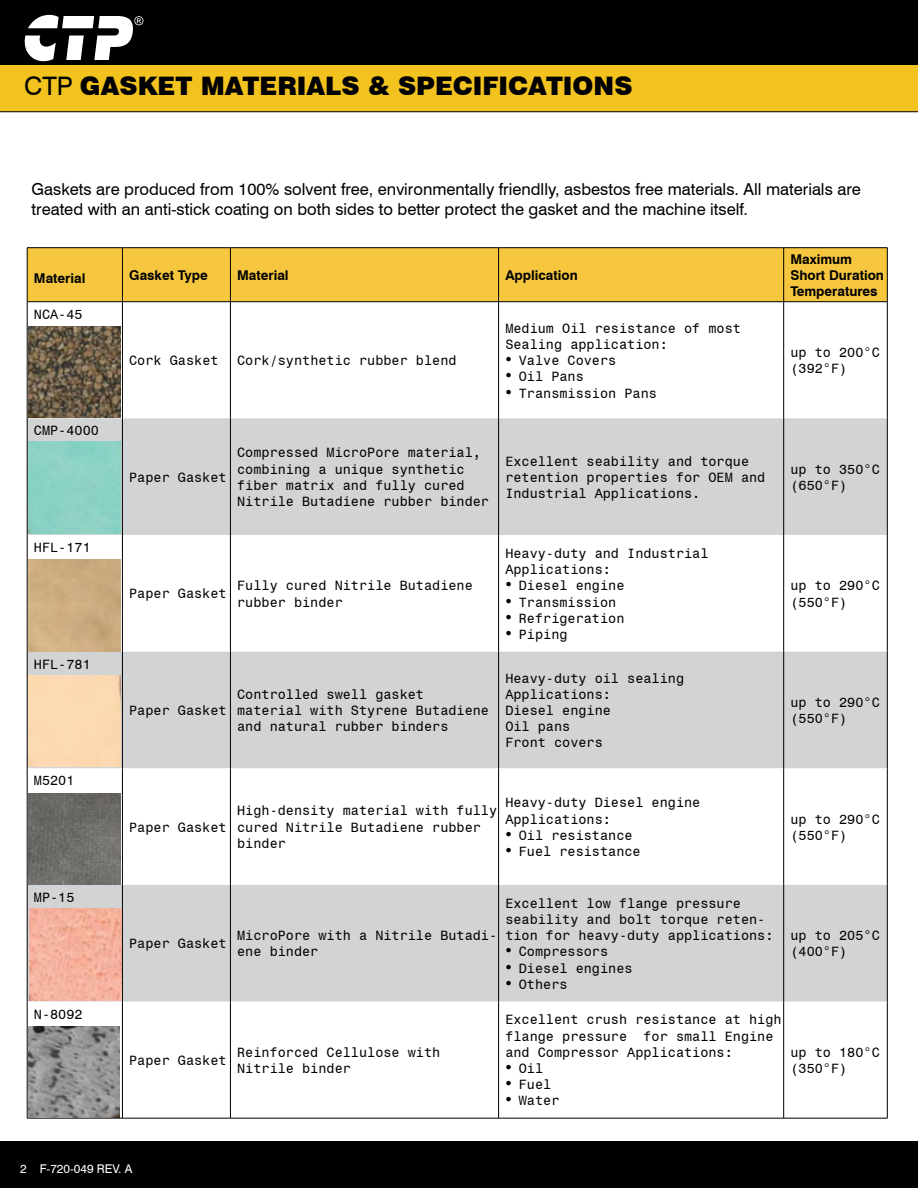
<style>
.page{position:relative;width:918px;height:1188px;background:#fff}
.page>*{position:absolute;margin:0;border:0;box-sizing:border-box;transform-origin:0 0}
.t1{font:900 25.5px "Swiss 721 BT";color:#000}
.t2{font:16.5px/19.8px "Swiss 721 BT";color:#000}
.t3{font:13.5px/16.2px "Monospace 821 BT";color:#000}
.t4{font:700 13.5px/16.2px "Swiss 721 BT";color:#000}
.t5{font:12px "Swiss 721 BT";color:#fff}
.s1{font-weight:400}
.s2{font-family:"Times New Roman";font-size:18px}
</style>
<div class="page">
<div style="left:0;top:1142px;width:918px;height:46px;background:#000"></div>
<div style="left:0;top:64px;width:918px;height:48px;background:#f2c21f"></div>
<div style="left:0;top:0;width:918px;height:64px;background:#000"></div>
<svg style="left:25px;top:15px;width:118px;height:46px"></svg>
<div style="left:28px;top:248px;width:859px;height:53px;background:#f5c63e"></div>
<svg style="left:28px;top:418px;width:859px;height:584px;fill:#d1d3d4"></svg>
<hr style="left:27px;top:302px;width:1px;height:116px;background:#000">
<hr style="left:122px;top:302px;width:1px;height:116px;background:#000">
<hr style="left:230px;top:302px;width:1px;height:116px;background:#000">
<hr style="left:498px;top:302px;width:1px;height:116px;background:#000">
<hr style="left:783px;top:302px;width:1px;height:116px;background:#000">
<hr style="left:887px;top:302px;width:1px;height:116px;background:#000">
<hr style="left:27px;top:418px;width:1px;height:117px;background:#000">
<hr style="left:122px;top:418px;width:1px;height:117px;background:#000">
<hr style="left:230px;top:418px;width:1px;height:117px;background:#000">
<hr style="left:498px;top:418px;width:1px;height:117px;background:#000">
<hr style="left:783px;top:418px;width:1px;height:117px;background:#000">
<hr style="left:887px;top:418px;width:1px;height:117px;background:#000">
<hr style="left:27px;top:535px;width:1px;height:117px;background:#000">
<hr style="left:122px;top:535px;width:1px;height:117px;background:#000">
<hr style="left:230px;top:535px;width:1px;height:117px;background:#000">
<hr style="left:498px;top:535px;width:1px;height:117px;background:#000">
<hr style="left:783px;top:535px;width:1px;height:117px;background:#000">
<hr style="left:887px;top:535px;width:1px;height:117px;background:#000">
<hr style="left:27px;top:652px;width:1px;height:116px;background:#000">
<hr style="left:122px;top:652px;width:1px;height:116px;background:#000">
<hr style="left:230px;top:652px;width:1px;height:116px;background:#000">
<hr style="left:498px;top:652px;width:1px;height:116px;background:#000">
<hr style="left:783px;top:652px;width:1px;height:116px;background:#000">
<hr style="left:887px;top:652px;width:1px;height:116px;background:#000">
<hr style="left:27px;top:768px;width:1px;height:117px;background:#000">
<hr style="left:122px;top:768px;width:1px;height:117px;background:#000">
<hr style="left:230px;top:768px;width:1px;height:117px;background:#000">
<hr style="left:498px;top:768px;width:1px;height:117px;background:#000">
<hr style="left:783px;top:768px;width:1px;height:117px;background:#000">
<hr style="left:887px;top:768px;width:1px;height:117px;background:#000">
<hr style="left:27px;top:885px;width:1px;height:117px;background:#000">
<hr style="left:122px;top:885px;width:1px;height:117px;background:#000">
<hr style="left:230px;top:885px;width:1px;height:117px;background:#000">
<hr style="left:498px;top:885px;width:1px;height:117px;background:#000">
<hr style="left:783px;top:885px;width:1px;height:117px;background:#000">
<hr style="left:887px;top:885px;width:1px;height:117px;background:#000">
<hr style="left:27px;top:1002px;width:1px;height:116px;background:#000">
<hr style="left:122px;top:1002px;width:1px;height:116px;background:#000">
<hr style="left:230px;top:1002px;width:1px;height:116px;background:#000">
<hr style="left:498px;top:1002px;width:1px;height:116px;background:#000">
<hr style="left:783px;top:1002px;width:1px;height:116px;background:#000">
<hr style="left:887px;top:1002px;width:1px;height:116px;background:#000">
<hr style="left:27px;top:247px;width:95px;height:1px;background:#000">
<hr style="left:27px;top:248px;width:1px;height:54px;background:#000">
<hr style="left:122px;top:247px;width:108px;height:1px;background:#000">
<hr style="left:122px;top:248px;width:1px;height:54px;background:#000">
<hr style="left:230px;top:247px;width:269px;height:1px;background:#000">
<hr style="left:230px;top:248px;width:1px;height:54px;background:#000">
<hr style="left:499px;top:247px;width:285px;height:1px;background:#000">
<hr style="left:498px;top:248px;width:1px;height:54px;background:#000">
<hr style="left:784px;top:247px;width:104px;height:1px;background:#000">
<hr style="left:783px;top:248px;width:1px;height:54px;background:#000">
<hr style="left:887px;top:248px;width:1px;height:54px;background:#000">
<hr style="left:27px;top:301px;width:95px;height:1px;background:#000">
<hr style="left:122px;top:301px;width:108px;height:1px;background:#000">
<hr style="left:230px;top:301px;width:269px;height:1px;background:#000">
<hr style="left:499px;top:301px;width:285px;height:1px;background:#000">
<hr style="left:784px;top:301px;width:104px;height:1px;background:#000">
<hr style="left:27px;top:1118px;width:95px;height:1px;background:#000">
<hr style="left:122px;top:1118px;width:108px;height:1px;background:#000">
<hr style="left:230px;top:1118px;width:269px;height:1px;background:#000">
<hr style="left:499px;top:1118px;width:285px;height:1px;background:#000">
<hr style="left:784px;top:1118px;width:104px;height:1px;background:#000">
<img style="left:28px;top:1026px;width:92px;height:92px">
<img style="left:28px;top:793px;width:92px;height:92px">
<img style="left:28px;top:326px;width:92px;height:92px">
<img style="left:28px;top:559px;width:92px;height:92px">
<div style="left:28px;top:442px;width:92px;height:92px;background:#8bd2c4"></div>
<div style="left:28px;top:675px;width:92px;height:92px;background:#fcd9b2"></div>
<img style="left:29px;top:909px;width:92px;height:91px">
<h1 class="t1" style="left:24px;top:71px;width:610px"><span class="s1">CTP</span> GASKET MATERIALS &amp; SPECIFICATIONS</h1>
<p class="t2" style="left:32px;top:179px;width:831px">Gaskets are produced from 100% solvent free, environmentally friendlly, asbestos free materials. All materials are treated with an anti-stick coating on both sides to better protect the gasket and the machine itself.</p>
<p class="t4" style="left:34px;top:270px;width:53px">Material</p>
<p class="t4" style="left:129px;top:267px;width:80px">Gasket Type</p>
<p class="t4" style="left:237px;top:267px;width:53px">Material</p>
<p class="t4" style="left:505px;top:267px;width:74px">Application</p>
<p class="t3" style="left:34px;top:306px;width:50px">NCA-45</p>
<p class="t3" style="left:34px;top:422px;width:67px">CMP-4000</p>
<p class="t3" style="left:129px;top:352px;width:91px">Cork Gasket</p>
<p class="t3" style="left:237px;top:352px;width:221px">Cork/synthetic rubber blend</p>
<p class="t3" style="left:505px;top:320px;width:237px">Medium Oil resistance of most<br>Sealing application:</p>
<p class="t3" style="left:505px;top:352px;width:113px"><span class="s2">•</span> Valve Covers</p>
<p class="t3" style="left:505px;top:368px;width:80px"><span class="s2">•</span> Oil Pans</p>
<p class="t3" style="left:505px;top:385px;width:153px"><span class="s2">•</span> Transmission Pans</p>
<p class="t4" style="left:790px;top:251px;width:95px">Maximum<br>Short Duration<br>Temperatures</p>
<p class="t3" style="left:790px;top:344px;width:91px">up to 200°C (392°F)</p>
<p class="t3" style="left:34px;top:539px;width:58px">HFL-171</p>
<p class="t3" style="left:34px;top:656px;width:58px">HFL-781</p>
<p class="t3" style="left:34px;top:772px;width:42px">M5201</p>
<p class="t3" style="left:34px;top:889px;width:42px">MP-15</p>
<p class="t3" style="left:34px;top:1006px;width:50px">N-8092</p>
<p class="t3" style="left:129px;top:469px;width:99px">Paper Gasket</p>
<p class="t3" style="left:237px;top:444px;width:253px">Compressed MicroPore material, combining a unique synthetic fiber matrix and fully cured<br>Nitrile Butadiene rubber binder</p>
<p class="t3" style="left:505px;top:453px;width:262px">Excellent seability and torque retention properties for OEM and<br>Industrial Applications.</p>
<p class="t3" style="left:790px;top:461px;width:91px">up to 350°C (650°F)</p>
<p class="t3" style="left:129px;top:585px;width:99px">Paper Gasket</p>
<p class="t3" style="left:237px;top:577px;width:237px">Fully cured Nitrile Butadiene rubber binder</p>
<p class="t3" style="left:129px;top:702px;width:99px">Paper Gasket</p>
<p class="t3" style="left:237px;top:686px;width:253px">Controlled swell gasket material with Styrene Butadiene and natural rubber binders</p>
<p class="t3" style="left:505px;top:545px;width:205px">Heavy-duty and Industrial<br>Applications:</p>
<p class="t3" style="left:505px;top:577px;width:121px"><span class="s2">•</span> Diesel engine</p>
<p class="t3" style="left:505px;top:594px;width:113px"><span class="s2">•</span> Transmission</p>
<p class="t3" style="left:505px;top:610px;width:121px"><span class="s2">•</span> Refrigeration</p>
<p class="t3" style="left:505px;top:626px;width:64px"><span class="s2">•</span> Piping</p>
<p class="t3" style="left:505px;top:670px;width:180px">Heavy-duty oil sealing<br>Applications:<br>Diesel engine<br>Oil pans<br>Front covers</p>
<p class="t3" style="left:790px;top:577px;width:91px">up to 290°C (550°F)</p>
<p class="t3" style="left:790px;top:694px;width:91px">up to 290°C (550°F)</p>
<p class="t3" style="left:129px;top:819px;width:99px">Paper Gasket</p>
<p class="t3" style="left:237px;top:802px;width:262px">High-density material with fully cured Nitrile Butadiene rubber binder</p>
<p class="t3" style="left:505px;top:794px;width:197px">Heavy-duty Diesel engine<br>Applications:</p>
<p class="t3" style="left:505px;top:827px;width:129px"><span class="s2">•</span> Oil resistance</p>
<p class="t3" style="left:505px;top:843px;width:137px"><span class="s2">•</span> Fuel resistance</p>
<p class="t3" style="left:790px;top:811px;width:91px">up to 290°C (550°F)</p>
<p class="t3" style="left:129px;top:935px;width:99px">Paper Gasket</p>
<p class="t3" style="left:237px;top:927px;width:262px">MicroPore with a Nitrile Butadi&shy;ene binder</p>
<p class="t3" style="left:129px;top:1052px;width:99px">Paper Gasket</p>
<p class="t3" style="left:237px;top:1044px;width:205px">Reinforced Cellulose with<br>Nitrile binder</p>
<p class="t3" style="left:505px;top:895px;width:270px">Excellent low flange pressure seability and bolt torque reten&shy;tion for heavy-duty applications:</p>
<p class="t3" style="left:505px;top:943px;width:104px"><span class="s2">•</span> Compressors</p>
<p class="t3" style="left:505px;top:960px;width:129px"><span class="s2">•</span> Diesel engines</p>
<p class="t3" style="left:505px;top:976px;width:64px"><span class="s2">•</span> Others</p>
<p class="t3" style="left:505px;top:1011px;width:278px">Excellent crush resistance at high flange pressure for small Engine and Compressor Applications:</p>
<p class="t3" style="left:505px;top:1060px;width:39px"><span class="s2">•</span> Oil</p>
<p class="t3" style="left:505px;top:1076px;width:48px"><span class="s2">•</span> Fuel</p>
<p class="t3" style="left:505px;top:1092px;width:56px"><span class="s2">•</span> Water</p>
<p class="t3" style="left:790px;top:927px;width:91px">up to 205°C (400°F)</p>
<p class="t3" style="left:790px;top:1044px;width:91px">up to 180°C (350°F)</p>
<p class="t5" style="left:20px;top:1161px;width:114px">2 F-720-049 REV. A</p>
</div>
